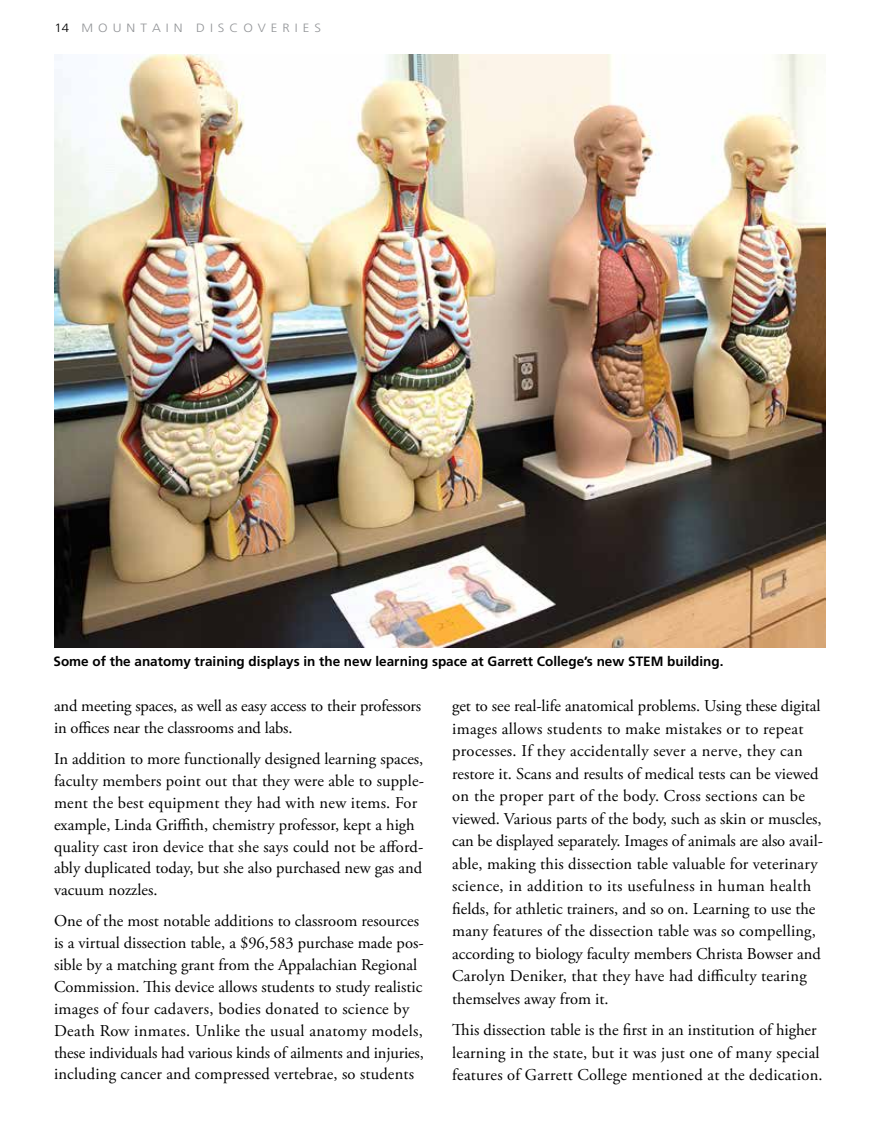
<style>
.page{position:relative;width:878px;height:1134px;background:#fff}
.page>*{position:absolute;margin:0;border:0;box-sizing:border-box;transform-origin:0 0}
.t1{font:16.5px/22.5px "Adobe Garamond Pro";color:#000}
.t2{font:700 13.5px "Frutiger";color:#000}
.t3{font:300 12px "Frutiger";color:#939598;scale:1.1 1}
.s1{color:#000}
</style>
<div class="page">
<img style="left:55px;top:54px;width:770px;height:593px">
<p class="t3" style="left:55px;top:21px;width:244px"><span class="s1">14</span> M O U N T A I N D I S C O V E R I E S</p>
<p class="t2" style="left:53px;top:653px;width:671px">Some of the anatomy training displays in the new learning space at Garrett College’s new STEM building.</p>
<p class="t1" style="left:54px;top:696px;width:368px;line-height:21.9px">and meeting spaces, as well as easy access to their professors in offices near the classrooms and labs.</p>
<p class="t1" style="left:54px;top:748px;width:371px;line-height:21.9px">In addition to more functionally designed learning spaces, faculty members point out that they were able to supple&shy;ment the best equipment they had with new items. For example, Linda Griffith, chemistry professor, kept a high quality cast iron device that she says could not be afford&shy;ably duplicated today, but she also purchased new gas and vacuum nozzles.</p>
<p class="t1" style="left:54px;top:911px;width:371px;line-height:21.9px">One of the most notable additions to classroom resources is a virtual dissection table, a $96,583 purchase made pos&shy;sible by a matching grant from the Appalachian Regional Commission. This device allows students to study realistic images of four cadavers, bodies donated to science by Death Row inmates. Unlike the usual anatomy models, these individuals had various kinds of ailments and injuries, including cancer and compressed vertebrae, so students</p>
<p class="t1" style="left:452px;top:695px;width:372px">get to see real-life anatomical problems. Using these digital images allows students to make mistakes or to repeat processes. If they accidentally sever a nerve, they can restore it. Scans and results of medical tests can be viewed on the proper part of the body. Cross sections can be viewed. Various parts of the body, such as skin or muscles, can be displayed separately. Images of animals are also avail&shy;able, making this dissection table valuable for veterinary science, in addition to its usefulness in human health fields, for athletic trainers, and so on. Learning to use the many features of the dissection table was so compelling, according to biology faculty members Christa Bowser and Carolyn Deniker, that they have had difficulty tearing themselves away from it.</p>
<p class="t1" style="left:452px;top:1019px;width:372px">This dissection table is the first in an institution of higher learning in the state, but it was just one of many special features of Garrett College mentioned at the dedication.</p>
</div>
